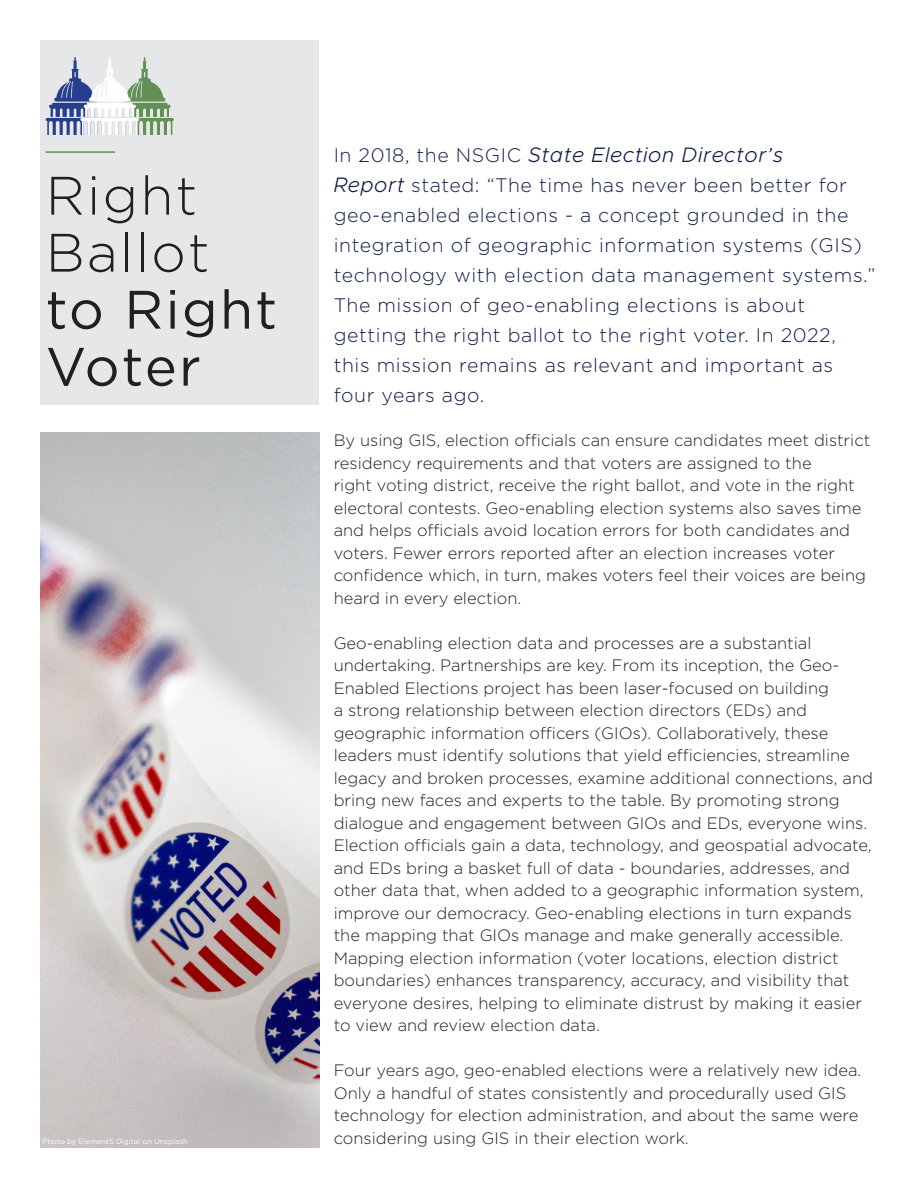
<style>
.page{position:relative;width:918px;height:1188px;background:#fff}
.page>*{position:absolute;margin:0;border:0;box-sizing:border-box;transform-origin:0 0}
.t1{font:54px/57px "Gotham";letter-spacing:.04em;color:#231f20}
.t2{font:300 54px/57px "Gotham";letter-spacing:.04em;color:#231f20}
.t3{font:italic 300 21px "Metropolis";letter-spacing:.03em;color:#111e47}
.t4{font:300 19.5px/30px "Gotham";letter-spacing:.03em;color:#111e47}
.t5{font:300 16.5px/22.5px "Gotham";color:#231f20}
.t6{font:7.5px "Gotham";color:#fff}
.s1{font-family:"Gotham";font-style:normal;font-size:19.5px}
.s2{font-family:"Metropolis";font-style:italic;font-size:21px}
</style>
<div class="page">
<div style="left:40px;top:40px;width:279px;height:365px;background:#e6e7e9"></div>
<hr style="left:46px;top:151px;width:69px;height:2px;background:#629155">
<svg style="left:46px;top:57px;width:128px;height:78px"></svg>
<img style="left:40px;top:433px;width:279px;height:715px">
<p class="t2" style="left:46px;top:166px;width:165px">Right<br>Ballot</p>
<p class="t1" style="left:46px;top:280px;width:233px">to Right<br>Voter</p>
<p class="t6" style="left:43px;top:1137px;width:147px">Photo by Element5 Digital on Unsplash</p>
<p class="t3" style="left:334px;top:142px;width:451px"><span class="s1">In 2018, the NSGIC</span> State Election Director’s</p>
<p class="t4" style="left:334px;top:170px;width:515px"><span class="s2">Report</span> stated: “The time has never been better for</p>
<p class="t4" style="left:334px;top:200px;width:543px">geo-enabled elections - a concept grounded in the integration of geographic information systems (GIS) technology with election data management systems.”</p>
<p class="t4" style="left:334px;top:290px;width:504px">The mission of geo-enabling elections is about getting the right ballot to the right voter. In 2022, this mission remains as relevant and important as four years ago.</p>
<p class="t5" style="left:334px;top:429px;width:538px">By using GIS, election officials can ensure candidates meet district residency requirements and that voters are assigned to the<br>right voting district, receive the right ballot, and vote in the right electoral contests. Geo-enabling election systems also saves time and helps officials avoid location errors for both candidates and voters. Fewer errors reported after an election increases voter confidence which, in turn, makes voters feel their voices are being heard in every election.</p>
<p class="t5" style="left:334px;top:632px;width:541px">Geo-enabling election data and processes are a substantial undertaking. Partnerships are key. From its inception, the Geo-Enabled Elections project has been laser-focused on building<br>a strong relationship between election directors (EDs) and geographic information officers (GIOs). Collaboratively, these leaders must identify solutions that yield efficiencies, streamline legacy and broken processes, examine additional connections, and bring new faces and experts to the table. By promoting strong dialogue and engagement between GIOs and EDs, everyone wins.<br>Election officials gain a data, technology, and geospatial advocate, and EDs bring a basket full of data - boundaries, addresses, and other data that, when added to a geographic information system, improve our democracy. Geo-enabling elections in turn expands the mapping that GIOs manage and make generally accessible.<br>Mapping election information (voter locations, election district boundaries) enhances transparency, accuracy, and visibility that everyone desires, helping to eliminate distrust by making it easier to view and review election data.</p>
<p class="t5" style="left:334px;top:1059px;width:529px">Four years ago, geo-enabled elections were a relatively new idea.<br>Only a handful of states consistently and procedurally used GIS technology for election administration, and about the same were considering using GIS in their election work.</p>
</div>
